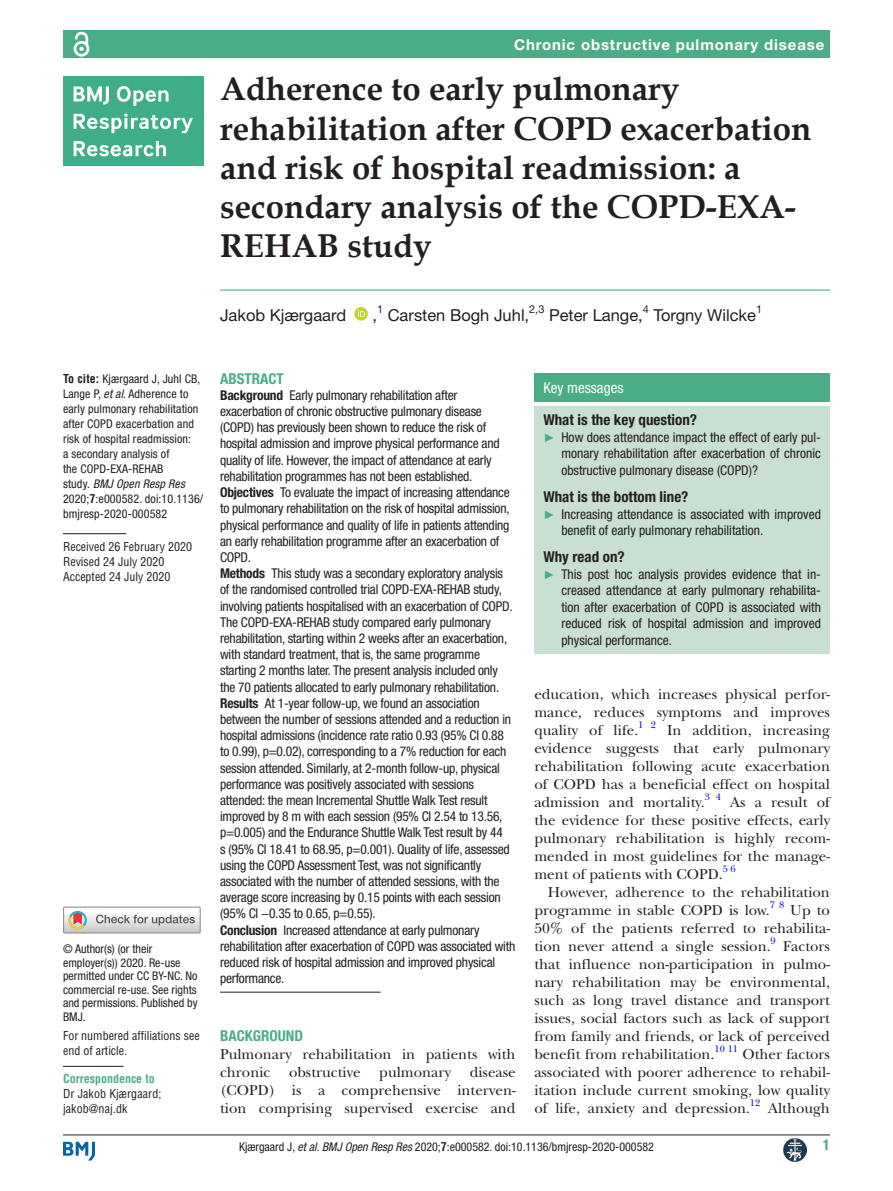
<style>
.page{position:relative;width:893px;height:1191px;background:#fff}
.page>*{position:absolute;margin:0;border:0;box-sizing:border-box;transform-origin:0 0}
.t1{font:700 33px/39px "Book Antiqua";color:#231f20}
.t2{font:16.5px "Helvetica Neue LT Std";color:#231f20}
.t3{font:15px/18px "New Baskerville";color:#231f20;text-align:justify}
.t4{font:700 condensed 15px "Helvetica Neue LT Std";color:#231f20}
.t5{font:700 15px "Helvetica Neue LT Std";letter-spacing:.055em;color:#fff}
.t6{font:700 condensed 15px "Helvetica Neue LT Std";color:#4bad87}
.t7{font:condensed 15px "Helvetica Neue LT Std";color:#fff}
.t8{font:condensed 13.5px/16.2px "Helvetica Neue LT Std";letter-spacing:-.015em;color:#231f20}
.t9{font:condensed 12px/15px "Helvetica Neue LT Std";letter-spacing:.01em;color:#231f20}
.t10{font:condensed 12px/15px "Helvetica LT Std";color:#231f20}
.t11{font:700 condensed 12px "Helvetica";color:#4bad87}
.t12{font:9.9px "New Baskerville";color:#00f}
.s1{font-family:"Helvetica";font-weight:700}
.s2{font-style:italic}
.s3{font-weight:700}
.s4{font-family:"Arial";font-stretch:normal;font-size:12px;color:#4bad87}
</style>
<div class="page">
<svg style="left:63px;top:1141px;width:32px;height:19px"></svg>
<hr style="left:63px;top:1134px;width:767px;height:1px;background:#231f20">
<img style="left:783px;top:1138px;width:23px;height:23px">
<div style="left:63px;top:906px;width:138px;height:27px;border:1px solid #969090"></div>
<svg style="left:64px;top:907px;width:136px;height:26px"></svg>
<hr style="left:63px;top:533px;width:63px;height:1px;background:#231f20">
<hr style="left:63px;top:1066px;width:61px;height:1px;background:#231f20">
<div style="left:63px;top:76px;width:140px;height:90px;background:#3fae88"></div>
<svg style="left:74px;top:86px;width:35px;height:19px"></svg>
<svg style="left:117px;top:86px;width:52px;height:20px"></svg>
<svg style="left:74px;top:113px;width:119px;height:20px"></svg>
<svg style="left:74px;top:141px;width:92px;height:15px"></svg>
<hr style="left:220px;top:289px;width:610px;height:2px;background:#4bad87">
<svg style="left:354px;top:307px;width:14px;height:14px"></svg>
<div style="left:63px;top:31px;width:767px;height:27px;background:#4bad87"></div>
<svg style="left:72px;top:30px;width:20px;height:27px"></svg>
<hr style="left:220px;top:991px;width:161px;height:1px;background:#231f20">
<div style="left:534px;top:373px;width:296px;height:29px;background:#4bad87"></div>
<div style="left:534px;top:406px;width:296px;height:247px;background:#c9dfd3"></div>
<p class="t5" style="left:514px;top:35px;width:312px">Chronic obstructive pulmonary disease</p>
<h1 class="t1" style="left:220px;top:70px;width:593px">Adherence to early pulmonary rehabilitation after COPD exacerbation and risk of hospital readmission: a secondary analysis of the COPD-EXA-<br>REHAB study</h1>
<p class="t2" style="left:220px;top:305px;width:128px">Jakob Kjærgaard</p>
<p class="t2" style="left:372px;top:305px;width:391px">,<sup>1</sup> Carsten Bogh Juhl,<sup>2,3</sup> Peter Lange,<sup>4</sup> Torgny Wilcke<sup>1</sup></p>
<p class="t9" style="left:63px;top:371px;width:142px"><span class="s1">To cite:</span> Kjærgaard J, Juhl CB,<br>Lange P, <span class="s2">et al</span>. Adherence to early pulmonary rehabilitation after COPD exacerbation and risk of hospital readmission:<br>a secondary analysis of<br>the COPD-EXA-REHAB<br>study. <span class="s2">BMJ Open Resp Res<br></span>2020;<span class="s1">7</span>:e000582. doi:10.1136/ bmjresp-2020-000582</p>
<p class="t10" style="left:63px;top:538px;width:131px">Received 26 February 2020<br>Revised 24 July 2020<br>Accepted 24 July 2020</p>
<p class="t9" style="left:63px;top:942px;width:136px;line-height:13.5px">© Author(s) (or their employer(s)) 2020. Re-use permitted under CC BY-NC. No commercial re-use. See rights and permissions. Published by<br>BMJ.</p>
<p class="t10" style="left:63px;top:1027px;width:138px">For numbered affiliations see end of article.</p>
<p class="t11" style="left:63px;top:1071px;width:93px">Correspondence to</p>
<p class="t10" style="left:63px;top:1086px;width:100px">Dr Jakob Kjærgaard; jakob@naj.dk</p>
<p class="t6" style="left:220px;top:369px;width:65px">ABSTRACT</p>
<p class="t8" style="left:220px;top:387px;width:297px"><span class="s3">Background</span> Early pulmonary rehabilitation after exacerbation of chronic obstructive pulmonary disease (COPD) has previously been shown to reduce the risk of hospital admission and improve physical performance and quality of life. However, the impact of attendance at early rehabilitation programmes has not been established.<br><span class="s3">Objectives</span> To evaluate the impact of increasing attendance to pulmonary rehabilitation on the risk of hospital admission, physical performance and quality of life in patients attending an early rehabilitation programme after an exacerbation of COPD.<br><span class="s3">Methods</span> This study was a secondary exploratory analysis of the randomised controlled trial COPD-EXA-REHAB study, involving patients hospitalised with an exacerbation of COPD.<br>The COPD-EXA-REHAB study compared early pulmonary rehabilitation, starting within 2 weeks after an exacerbation, with standard treatment, that is, the same programme starting 2 months later. The present analysis included only the 70 patients allocated to early pulmonary rehabilitation.<br><span class="s3">Results</span> At 1-year follow-up, we found an association between the number of sessions attended and a reduction in hospital admissions (incidence rate ratio 0.93 (95% CI 0.88 to 0.99), p=0.02), corresponding to a 7% reduction for each session attended. Similarly, at 2-month follow-up, physical performance was positively associated with sessions attended: the mean Incremental Shuttle Walk Test result improved by 8 m with each session (95% CI 2.54 to 13.56, p=0.005) and the Endurance Shuttle Walk Test result by 44<br>s (95% CI 18.41 to 68.95, p=0.001). Quality of life, assessed using the COPD Assessment Test, was not significantly associated with the number of attended sessions, with the average score increasing by 0.15 points with each session (95% CI −0.35 to 0.65, p=0.55).<br><span class="s3">Conclusion</span> Increased attendance at early pulmonary rehabilitation after exacerbation of COPD was associated with reduced risk of hospital admission and improved physical performance.</p>
<p class="t6" style="left:220px;top:1026px;width:85px">BACKGROUND</p>
<p class="t3" style="left:220px;top:1045px;width:297px">Pulmonary rehabilitation in patients with chronic obstructive pulmonary disease (COPD) is a comprehensive interven&shy;tion comprising supervised exercise and</p>
<p class="t7" style="left:543px;top:379px;width:82px">Key messages</p>
<p class="t4" style="left:543px;top:411px;width:155px">What is the key question?</p>
<p class="t8" style="left:561px;top:429px;width:261px;text-align:justify;text-indent:-18px"><span class="s4">►</span> How does attendance impact the effect of early pul&shy;monary rehabilitation after exacerbation of chronic obstructive pulmonary disease (COPD)?</p>
<p class="t4" style="left:543px;top:487px;width:147px">What is the bottom line?</p>
<p class="t8" style="left:561px;top:505px;width:261px;text-indent:-18px"><span class="s4">►</span> Increasing attendance is associated with improved benefit of early pulmonary rehabilitation.</p>
<p class="t4" style="left:543px;top:547px;width:83px">Why read on?</p>
<p class="t8" style="left:561px;top:565px;width:261px;text-align:justify;text-indent:-18px"><span class="s4">►</span> This post hoc analysis provides evidence that in&shy;creased attendance at early pulmonary rehabilita&shy;tion after exacerbation of COPD is associated with reduced risk of hospital admission and improved physical performance.</p>
<p class="t3" style="left:534px;top:685px;width:297px">education, which increases physical perfor&shy;mance, reduces symptoms and improves quality of life.</p>
<p class="t12" style="left:638px;top:719px;width:19px">1 2</p>
<p class="t3" style="left:534px;top:721px;width:297px;text-indent:133px">In addition, increasing evidence suggests that early pulmonary rehabilitation following acute exacerbation of COPD has a beneficial effect on hospital admission and mortality.</p>
<p class="t12" style="left:705px;top:791px;width:18px">3 4</p>
<p class="t3" style="left:534px;top:793px;width:297px;text-indent:196px">As a result of the evidence for these positive effects, early pulmonary rehabilitation is highly recom&shy;mended in most guidelines for the manage&shy;ment of patients with COPD.</p>
<p class="t12" style="left:723px;top:863px;width:14px">5 6</p>
<p class="t3" style="left:534px;top:883px;width:297px;text-indent:14px">However, adherence to the rehabilitation programme in stable COPD is low.</p>
<p class="t12" style="left:770px;top:899px;width:16px">7 8</p>
<p class="t3" style="left:534px;top:901px;width:297px;text-indent:256px">Up to 50% of the patients referred to rehabilita&shy;tion never attend a single session.</p>
<p class="t12" style="left:771px;top:935px;width:7px">9</p>
<p class="t3" style="left:534px;top:937px;width:297px;text-indent:249px">Factors that influence non-participation in pulmo&shy;nary rehabilitation may be environmental, such as long travel distance and transport issues, social factors such as lack of support from family and friends, or lack of perceived benefit from rehabilitation.</p>
<p class="t12" style="left:714px;top:1043px;width:25px">10 11</p>
<p class="t3" style="left:534px;top:1045px;width:297px;text-indent:208px">Other factors associated with poorer adherence to rehabil&shy;itation include current smoking, low quality of life, anxiety and depression.</p>
<p class="t12" style="left:750px;top:1097px;width:12px">12</p>
<p class="t3" style="left:768px;top:1099px;width:63px">Although</p>
<p class="t9" style="left:239px;top:1138px;width:416px">Kjærgaard J, <span class="s2">et al</span>. <span class="s2">BMJ Open Resp Res</span> 2020;<span class="s1">7</span>:e000582. doi:10.1136/bmjresp-2020-000582</p>
<p class="t6" style="left:823px;top:1135px;width:9px">1</p>
</div>
